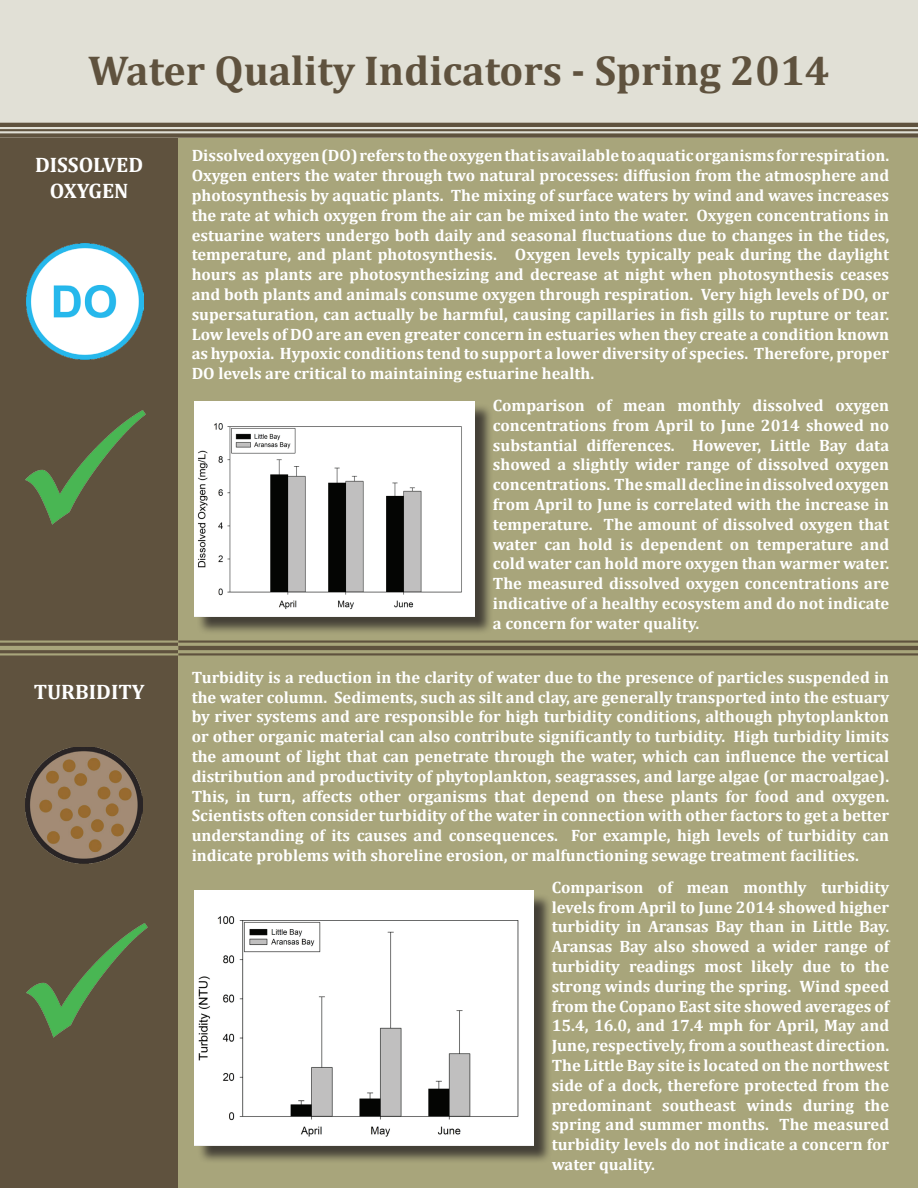
<style>
.page{position:relative;width:918px;height:1188px;background:#fff}
.page>*{position:absolute;margin:0;border:0;box-sizing:border-box;transform-origin:0 0}
.t1{font:700 42px "Cambria";color:#5f523e}
.t2{font:700 21px/25.2px "Cambria";color:#fff}
.t3{font:700 16.5px/19.8px "Cambria";color:#fff;text-align:justify}
</style>
<div class="page">
<div style="left:0;top:138px;width:178px;height:1050px;background:#5f523e"></div>
<div style="left:178px;top:138px;width:740px;height:1050px;background:#a8a57b"></div>
<div style="left:0;top:0;width:918px;height:138px;background:#e1e0d6"></div>
<hr style="left:0;top:123px;width:918px;height:4px;background:#5f523e">
<hr style="left:0;top:129px;width:918px;height:2px;background:#5f523e">
<div style="left:0;top:133px;width:918px;height:5px;background:#5f523e"></div>
<hr style="left:178px;top:640px;width:740px;height:3px;background:#5f523e">
<hr style="left:178px;top:646px;width:740px;height:4px;background:#5f523e">
<hr style="left:178px;top:653px;width:740px;height:2px;background:#5f523e">
<img style="left:25px;top:747px;width:117px;height:117px">
<img style="left:27px;top:243px;width:117px;height:117px">
<hr style="left:0;top:640px;width:178px;height:3px;background:#a8a57b">
<hr style="left:0;top:646px;width:178px;height:4px;background:#a8a57b">
<hr style="left:0;top:653px;width:178px;height:2px;background:#a8a57b">
<img style="left:25px;top:410px;width:121px;height:115px">
<img style="left:27px;top:923px;width:120px;height:115px">
<div style="left:197px;top:404px;width:297px;height:231px;background:#231f20;opacity:.75"></div>
<img style="left:194px;top:401px;width:281px;height:215px">
<div style="left:197px;top:893px;width:355px;height:271px;background:#231f20;opacity:.75"></div>
<img style="left:195px;top:891px;width:339px;height:254px">
<h1 class="t1" style="left:88px;top:41px;width:743px">Water Quality Indicators - Spring 2014</h1>
<p class="t2" style="left:35px;top:152px;width:27px">Dissolv</p>
<p class="t2" style="left:50px;top:152px;width:93px;text-indent:66px">ed<br>Oxygen</p>
<p class="t2" style="left:34px;top:678px;width:41px">turbidit</p>
<p class="t2" style="left:132px;top:678px;width:14px">y</p>
<p class="t3" style="left:192px;top:145px;width:699px">Dissolved oxygen (DO) refers to the oxygen that is available to aquatic organisms for respiration.<br>Oxygen enters the water through two natural processes: diffusion from the atmosphere and photosynthesis by aquatic plants. The mixing of surface waters by wind and waves increases the rate at which oxygen from the air can be mixed into the water. Oxygen concentrations in estuarine waters undergo both daily and seasonal fluctuations due to changes in the tides, temperature, and plant photosynthesis. Oxygen levels typically peak during the daylight hours as plants are photosynthesizing and decrease at night when photosynthesis ceases and both plants and animals consume oxygen through respiration. Very high levels of DO, or supersaturation, can actually be harmful, causing capillaries in fish gills to rupture or tear.<br>Low levels of DO are an even greater concern in estuaries when they create a condition known as hypoxia. Hypoxic conditions tend to support a lower diversity of species. Therefore, proper DO levels are critical to maintaining estuarine health.</p>
<p class="t3" style="left:493px;top:395px;width:398px">Comparison of mean monthly dissolved oxygen concentrations from April to June 2014 showed no substantial differences. However, Little Bay data showed a slightly wider range of dissolved oxygen concentrations. The small decline in dissolved oxygen from April to June is correlated with the increase in temperature. The amount of dissolved oxygen that water can hold is dependent on temperature and cold water can hold more oxygen than warmer water.<br>The measured dissolved oxygen concentrations are indicative of a healthy ecosystem and do not indicate a concern for water quality.</p>
<p class="t3" style="left:192px;top:667px;width:699px">Turbidity is a reduction in the clarity of water due to the presence of particles suspended in the water column. Sediments, such as silt and clay, are generally transported into the estuary by river systems and are responsible for high turbidity conditions, although phytoplankton or other organic material can also contribute significantly to turbidity. High turbidity limits the amount of light that can penetrate through the water, which can influence the vertical distribution and productivity of phytoplankton, seagrasses, and large algae (or macroalgae).<br>This, in turn, affects other organisms that depend on these plants for food and oxygen.<br>Scientists often consider turbidity of the water in connection with other factors to get a better understanding of its causes and consequences. For example, high levels of turbidity can indicate problems with shoreline erosion, or malfunctioning sewage treatment facilities.</p>
<p class="t3" style="left:552px;top:877px;width:339px">Comparison of mean monthly turbidity levels from April to June 2014 showed higher turbidity in Aransas Bay than in Little Bay.<br>Aransas Bay also showed a wider range of turbidity readings most likely due to the strong winds during the spring. Wind speed from the Copano East site showed averages of 15.4, 16.0, and 17.4 mph for April, May and June, respectively, from a southeast direction.<br>The Little Bay site is located on the northwest side of a dock, therefore protected from the predominant southeast winds during the spring and summer months. The measured turbidity levels do not indicate a concern for water quality.</p>
</div>
